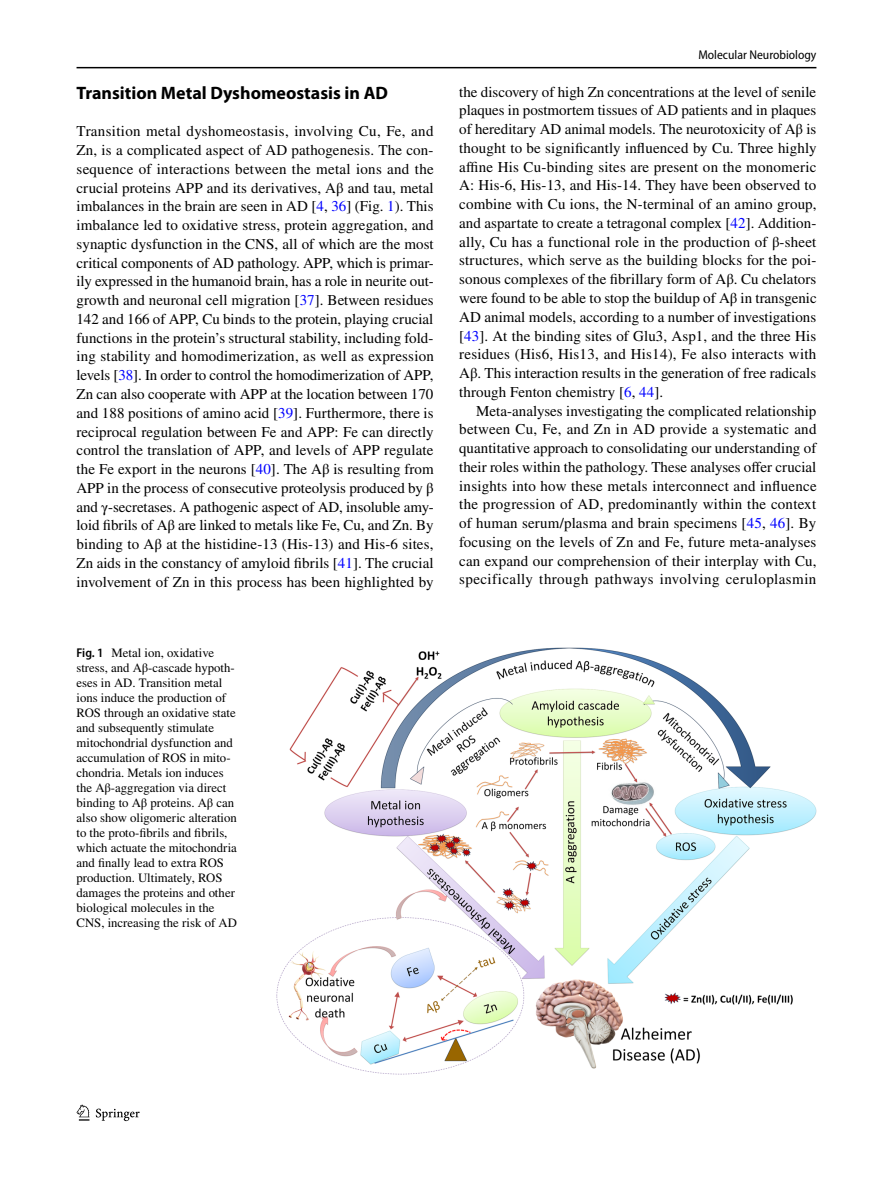
<style>
.page{position:relative;width:893px;height:1187px;background:#fff}
.page>*{position:absolute;margin:0;border:0;box-sizing:border-box;transform-origin:0 0}
.t1{font:700 18px "Myriad Pro";color:#000}
.t2{font:15px/18.8px "STIX";letter-spacing:.01em;color:#000;text-align:justify}
.t3{font:12.75px/15px "STIX";color:#000}
.t4{font:semi-condensed 12.75px "Myriad Pro";color:#000}
.s1{color:#00f}
.s2{font-family:"Myriad Pro";font-weight:600;font-stretch:semi-condensed}
</style>
<div class="page">
<hr style="left:77px;top:67px;width:739px;height:1px;background:#000">
<svg style="left:77px;top:1104px;width:12px;height:16px"></svg>
<svg style="left:96px;top:1108px;width:44px;height:12px"></svg>
<img style="left:276px;top:647px;width:540px;height:426px">
<p class="t1" style="left:77px;top:81px;width:313px">Transition Metal Dyshomeostasis in AD</p>
<p class="t2" style="left:77px;top:123px;width:359px">Transition metal dyshomeostasis, involving Cu, Fe, and Zn, is a complicated aspect of AD pathogenesis. The con&shy;sequence of interactions between the metal ions and the crucial proteins APP and its derivatives, Aβ and tau, metal imbalances in the brain are seen in AD [<span class="s1">4</span>, <span class="s1">36</span>] (Fig. <span class="s1">1</span>). This imbalance led to oxidative stress, protein aggregation, and synaptic dysfunction in the CNS, all of which are the most critical components of AD pathology. APP, which is primar&shy;ily expressed in the humanoid brain, has a role in neurite out&shy;growth and neuronal cell migration [<span class="s1">37</span>]. Between residues 142 and 166 of APP, Cu binds to the protein, playing crucial functions in the protein’s structural stability, including fold&shy;ing stability and homodimerization, as well as expression levels [<span class="s1">38</span>]. In order to control the homodimerization of APP, Zn can also cooperate with APP at the location between 170 and 188 positions of amino acid [<span class="s1">39</span>]. Furthermore, there is reciprocal regulation between Fe and APP: Fe can directly control the translation of APP, and levels of APP regulate the Fe export in the neurons [<span class="s1">40</span>]. The Aβ is resulting from APP in the process of consecutive proteolysis produced by β and γ-secretases. A pathogenic aspect of AD, insoluble amy&shy;loid fibrils of Aβ are linked to metals like Fe, Cu, and Zn. By binding to Aβ at the histidine-13 (His-13) and His-6 sites, Zn aids in the constancy of amyloid fibrils [<span class="s1">41</span>]. The crucial involvement of Zn in this process has been highlighted by</p>
<p class="t3" style="left:77px;top:645px;width:162px"><span class="s2">Fig. 1</span> Metal ion, oxidative stress, and Aβ-cascade hypoth&shy;eses in AD. Transition metal ions induce the production of<br>ROS through an oxidative state and subsequently stimulate mitochondrial dysfunction and accumulation of ROS in mito&shy;chondria. Metals ion induces the Aβ-aggregation via direct binding to Aβ proteins. Aβ can also show oligomeric alteration to the proto-fibrils and fibrils, which actuate the mitochondria and finally lead to extra ROS production. Ultimately, ROS damages the proteins and other biological molecules in the<br>CNS, increasing the risk of AD</p>
<p class="t4" style="left:698px;top:48px;width:120px">Molecular Neurobiology</p>
<p class="t2" style="left:459px;top:83px;width:359px">the discovery of high Zn concentrations at the level of senile plaques in postmortem tissues of AD patients and in plaques of hereditary AD animal models. The neurotoxicity of Aβ is thought to be significantly influenced by Cu. Three highly affine His Cu-binding sites are present on the monomeric A: His-6, His-13, and His-14. They have been observed to combine with Cu ions, the N-terminal of an amino group, and aspartate to create a tetragonal complex [<span class="s1">42</span>]. Addition&shy;ally, Cu has a functional role in the production of β-sheet structures, which serve as the building blocks for the poi&shy;sonous complexes of the fibrillary form of Aβ. Cu chelators were found to be able to stop the buildup of Aβ in transgenic AD animal models, according to a number of investigations [<span class="s1">43</span>]. At the binding sites of Glu3, Asp1, and the three His residues (His6, His13, and His14), Fe also interacts with Aβ. This interaction results in the generation of free radicals through Fenton chemistry [<span class="s1">6</span>, <span class="s1">44</span>].</p>
<p class="t2" style="left:459px;top:402px;width:359px;text-indent:17px">Meta-analyses investigating the complicated relationship between Cu, Fe, and Zn in AD provide a systematic and quantitative approach to consolidating our understanding of their roles within the pathology. These analyses offer crucial insights into how these metals interconnect and influence the progression of AD, predominantly within the context of human serum/plasma and brain specimens [<span class="s1">45</span>, <span class="s1">46</span>]. By focusing on the levels of Zn and Fe, future meta-analyses can expand our comprehension of their interplay with Cu, specifically through pathways involving ceruloplasmin</p>
</div>
